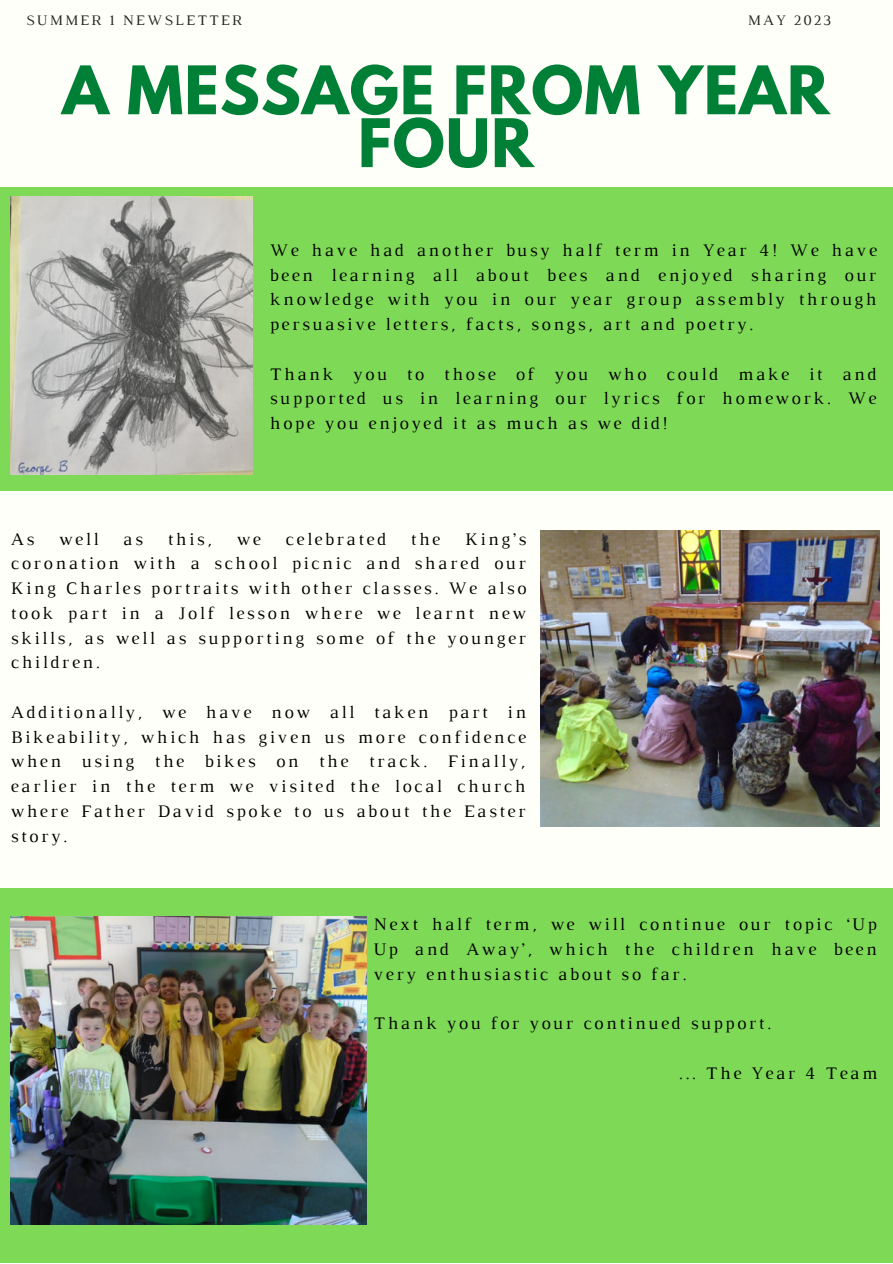
<style>
.page{position:relative;width:893px;height:1264px;background:#fff}
.page>*{position:absolute;margin:0;border:0;box-sizing:border-box;transform-origin:0 0}
.t1{font:700 59.25px/52.8px "League Spartan";letter-spacing:.02em;color:#008037;text-align:center}
.t2{font:18px/24.8px "Luthier";letter-spacing:.14em;color:#000;text-align:justify}
.t3{font:14.85px "Luthier";letter-spacing:.14em;color:#222}
</style>
<div class="page">
<div style="left:0;top:0;width:892px;height:1262px;background:#fffff9"></div>
<div style="left:0;top:888px;width:892px;height:374px;background:#7ed957"></div>
<div style="left:0;top:187px;width:892px;height:304px;background:#7ed957"></div>
<img style="left:11px;top:196px;width:241px;height:278px">
<img style="left:541px;top:530px;width:338px;height:296px">
<img style="left:11px;top:916px;width:355px;height:308px">
<p class="t3" style="left:26px;top:11px;width:217px">SUMMER 1 NEWSLETTER</p>
<p class="t3" style="left:747px;top:11px;width:85px">MAY 2023</p>
<h1 class="t1" style="left:62px;top:63px;width:768px">A MESSAGE FROM YEAR<br>FOUR</h1>
<p class="t2" style="left:270px;top:237px;width:608px">We have had another busy half term in Year 4! We have been learning all about bees and enjoyed sharing our knowledge with you in our year group assembly through persuasive letters, facts, songs, art and poetry.</p>
<p class="t2" style="left:270px;top:361px;width:608px">Thank you to those of you who could make it and supported us in learning our lyrics for homework. We hope you enjoyed it as much as we did!</p>
<p class="t2" style="left:11px;top:526px;width:25px">As</p>
<p class="t2" style="left:59px;top:526px;width:41px">well</p>
<p class="t2" style="left:123px;top:526px;width:21px">as</p>
<p class="t2" style="left:168px;top:526px;width:46px">this,</p>
<p class="t2" style="left:237px;top:526px;width:25px">we</p>
<p class="t2" style="left:285px;top:526px;width:102px">celebrated</p>
<p class="t2" style="left:411px;top:526px;width:31px">the</p>
<p class="t2" style="left:11px;top:526px;width:517px;text-indent:454px">King’s coronation with a school picnic and shared our King Charles portraits with other classes. We also took part in a Jolf lesson where we learnt new skills, as well as supporting some of the younger children.</p>
<p class="t2" style="left:11px;top:699px;width:517px">Additionally, we have now all taken part in Bikeability, which has given us more confidence when using the bikes on the track. Finally, earlier in the term we visited the local church where Father David spoke to us about the Easter story.</p>
<p class="t2" style="left:373px;top:911px;width:505px">Next half term, we will continue our topic ‘Up Up and Away’, which the children have been very enthusiastic about so far.</p>
<p class="t2" style="left:373px;top:1010px;width:399px">Thank you for your continued support.</p>
<p class="t2" style="left:678px;top:1059px;width:200px">... The Year 4 Team</p>
</div>
